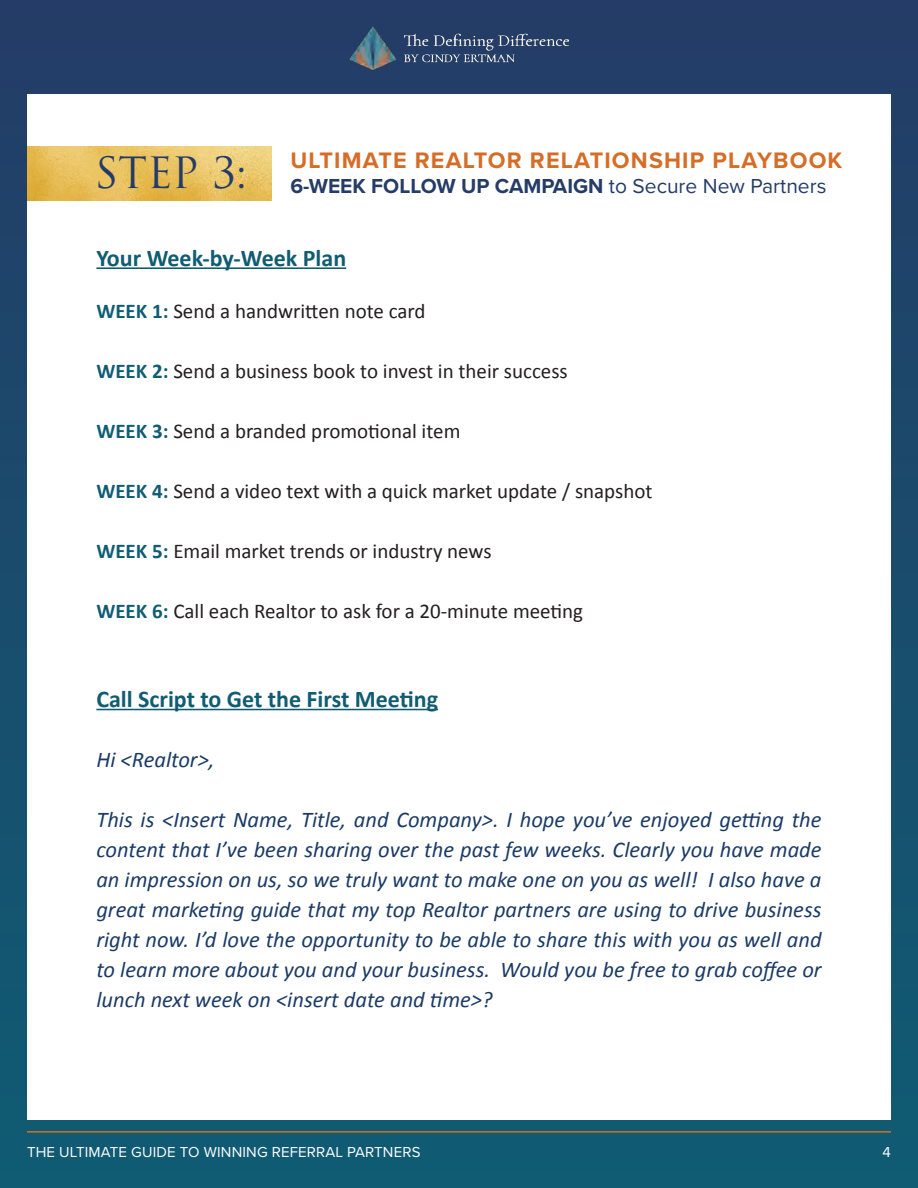
<style>
.page{position:relative;width:918px;height:1188px;background:#fff}
.page>*{position:absolute;margin:0;border:0;box-sizing:border-box;transform-origin:0 0}
.t1{font:42px "Trajan Pro 3";color:#243c67}
.t2{font:700 24px "Calibri";color:#0f5c73}
.t3{font:700 23.25px "Proxima Nova";letter-spacing:.05em;color:#d66d27}
.t4{font:italic 22.5px/30px "Calibri";color:#1b3b66;text-align:justify}
.t5{font:21px "Calibri";color:#231f20}
.t6{font:700 21px "Proxima Nova";color:#243c67}
.t7{font:15px "Proxima Nova";letter-spacing:.01em;color:#fff}
.s1{font-weight:400}
.s2{font-weight:700;color:#0f5c73}
</style>
<div class="page">
<div style="left:0;top:0;width:918px;height:1188px;background:linear-gradient(to bottom,#243c67,#0f5c73)"></div>
<div style="left:27px;top:94px;width:864px;height:1026px;background:#fff"></div>
<hr style="left:27px;top:1131px;width:864px;height:2px;background:#d66d27">
<hr style="left:96px;top:267px;width:250px;height:2px;background:#0f5c73">
<hr style="left:96px;top:709px;width:342px;height:1px;background:#0f5c73">
<img style="left:332px;top:0;width:254px;height:94px">
<img style="left:27px;top:146px;width:244px;height:54px">
<p class="t1" style="left:94px;top:144px;width:154px">STEP 3:</p>
<p class="t3" style="left:291px;top:142px;width:553px">ULTIMATE REALTOR RELATIONSHIP PLAYBOOK</p>
<p class="t6" style="left:291px;top:170px;width:537px">6-WEEK FOLLOW UP CAMPAIGN <span class="s1">to Secure New Partners</span></p>
<p class="t2" style="left:96px;top:241px;width:251px">Your Week-by-Week Plan</p>
<p class="t5" style="left:96px;top:296px;width:331px"><span class="s2">WEEK 1:</span> Send a handwritten note card</p>
<p class="t5" style="left:96px;top:356px;width:473px"><span class="s2">WEEK 2:</span> Send a business book to invest in their success</p>
<p class="t5" style="left:96px;top:416px;width:366px"><span class="s2">WEEK 3:</span> Send a branded promotional item</p>
<p class="t5" style="left:96px;top:476px;width:558px"><span class="s2">WEEK 4:</span> Send a video text with a quick market update / snapshot</p>
<p class="t5" style="left:96px;top:536px;width:397px"><span class="s2">WEEK 5:</span> Email market trends or industry news</p>
<p class="t5" style="left:96px;top:596px;width:488px"><span class="s2">WEEK 6:</span> Call each Realtor to ask for a 20-minute meeting</p>
<p class="t2" style="left:96px;top:682px;width:343px">Call Script to Get the First Meeting</p>
<p class="t4" style="left:96px;top:743px;width:120px">Hi &lt;Realtor&gt;,</p>
<p class="t4" style="left:96px;top:803px;width:727px">This is &lt;Insert Name, Title, and Company&gt;. I hope you’ve enjoyed getting the content that I’ve been sharing over the past few weeks. Clearly you have made an impression on us, so we truly want to make one on you as well! I also have a great marketing guide that my top Realtor partners are using to drive business right now. I’d love the opportunity to be able to share this with you as well and to learn more about you and your business. Would you be free to grab coffee or lunch next week on &lt;insert date and time&gt;?</p>
<p class="t7" style="left:27px;top:1140px;width:395px">THE ULTIMATE GUIDE TO WINNING REFERRAL PARTNERS</p>
<p class="t7" style="left:883px;top:1140px;width:10px">4</p>
</div>
